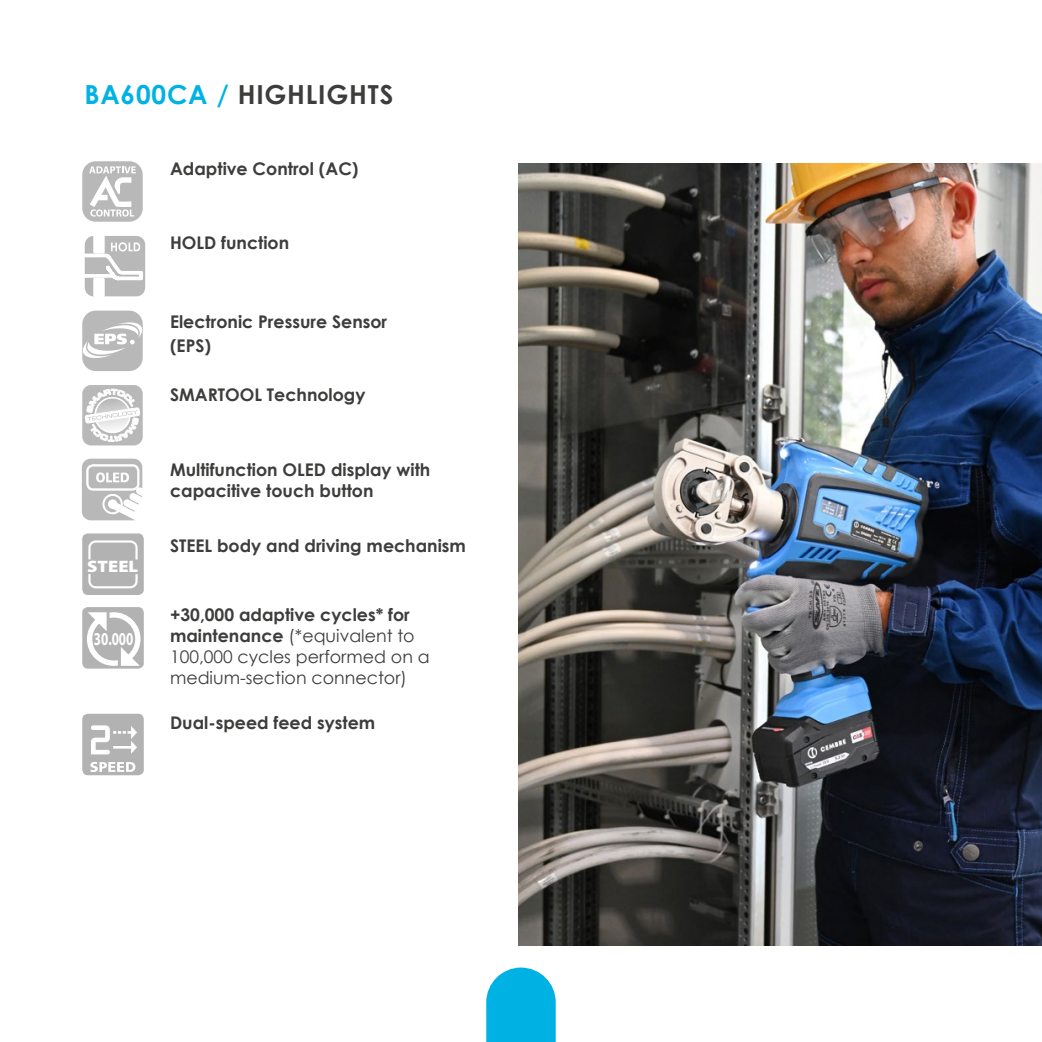
<style>
.page{position:relative;width:1042px;height:1042px;background:#fff}
.page>*{position:absolute;margin:0;border:0;box-sizing:border-box;transform-origin:0 0}
.t1{font:700 26.25px "Century Gothic";letter-spacing:.03em;color:#3d3d3c}
.t2{font:700 18.2px "Myriad Pro";color:#fff;scale:.72 1}
.t3{font:700 17.5px/24.3px "Century Gothic";color:#3d3d3c}
.t4{font:17.5px/20.7px "Century Gothic";color:#3d3d3c}
.t5{font:900 16.62px "Myriad Pro";color:#fff;scale:1.11 1}
.s1{color:#00b2e4}
.s2{font-weight:700}
</style>
<div class="page">
<svg style="left:486px;top:967px;width:70px;height:75px;background:#1dbae7"></svg>
<div style="left:82px;top:533px;width:62px;height:62px;background:#b2b2b2;border-radius:6px"></div>
<svg style="left:88px;top:540px;width:50px;height:49px"></svg>
<img style="left:518px;top:164px;width:524px;height:781px">
<div style="left:82px;top:311px;width:61px;height:60px;background:#b2b2b2;border-radius:13px"></div>
<svg style="left:82px;top:321px;width:61px;height:39px"></svg>
<div style="left:82px;top:385px;width:61px;height:60px;background:#b2b2b2;border-radius:9px"></div>
<svg style="left:85px;top:388px;width:55px;height:54px"></svg>
<div style="left:82px;top:459px;width:60px;height:61px;background:#b2b2b2;border-radius:9px"></div>
<div style="left:86px;top:464px;width:53px;height:27px;border:2px solid #fff;border-radius:6px"></div>
<svg style="left:96px;top:472px;width:47px;height:49px"></svg>
<div style="left:82px;top:714px;width:62px;height:61px;background:#b2b2b2;border-radius:6px"></div>
<svg style="left:90px;top:762px;width:45px;height:10px"></svg>
<svg style="left:91px;top:725px;width:46px;height:30px"></svg>
<div style="left:82px;top:607px;width:62px;height:61px;background:#b2b2b2;border-radius:6px"></div>
<svg style="left:87px;top:612px;width:53px;height:54px"></svg>
<div style="left:82px;top:161px;width:61px;height:61px;background:#b2b2b2;border-radius:13px"></div>
<svg style="left:89px;top:166px;width:47px;height:51px"></svg>
<div style="left:85px;top:236px;width:60px;height:60px;background:#b2b2b2;border-radius:9px"></div>
<div style="left:93px;top:235px;width:12px;height:19px;background:#fff"></div>
<div style="left:93px;top:278px;width:12px;height:19px;background:#fff"></div>
<svg style="left:84px;top:242px;width:61px;height:41px"></svg>
<h1 class="t1" style="left:84px;top:75px;width:310px"><span class="s1">BA600CA /</span> HIGHLIGHTS</h1>
<p class="t3" style="left:170px;top:156px;width:190px">Adaptive Control (AC)</p>
<p class="t3" style="left:170px;top:229px;width:121px">HOLD function</p>
<p class="t3" style="left:170px;top:308px;width:219px">Electronic Pressure Sensor (EPS)</p>
<p class="t3" style="left:170px;top:381px;width:197px">SMARTOOL Technology</p>
<p class="t5" style="left:87px;top:555px;width:47px">STEEL</p>
<p class="t2" style="left:94px;top:626px;width:57px">30.000</p>
<p class="t3" style="left:170px;top:458px;width:262px;line-height:20.7px">Multifunction OLED display with capacitive touch button</p>
<p class="t3" style="left:170px;top:533px;width:297px">STEEL body and driving mechanism</p>
<p class="t4" style="left:170px;top:604px;width:261px"><span class="s2">+30,000 adaptive cycles* for maintenance</span> (*equivalent to<br>100,000 cycles performed on a medium-section connector)</p>
<p class="t3" style="left:170px;top:710px;width:207px">Dual-speed feed system</p>
</div>
